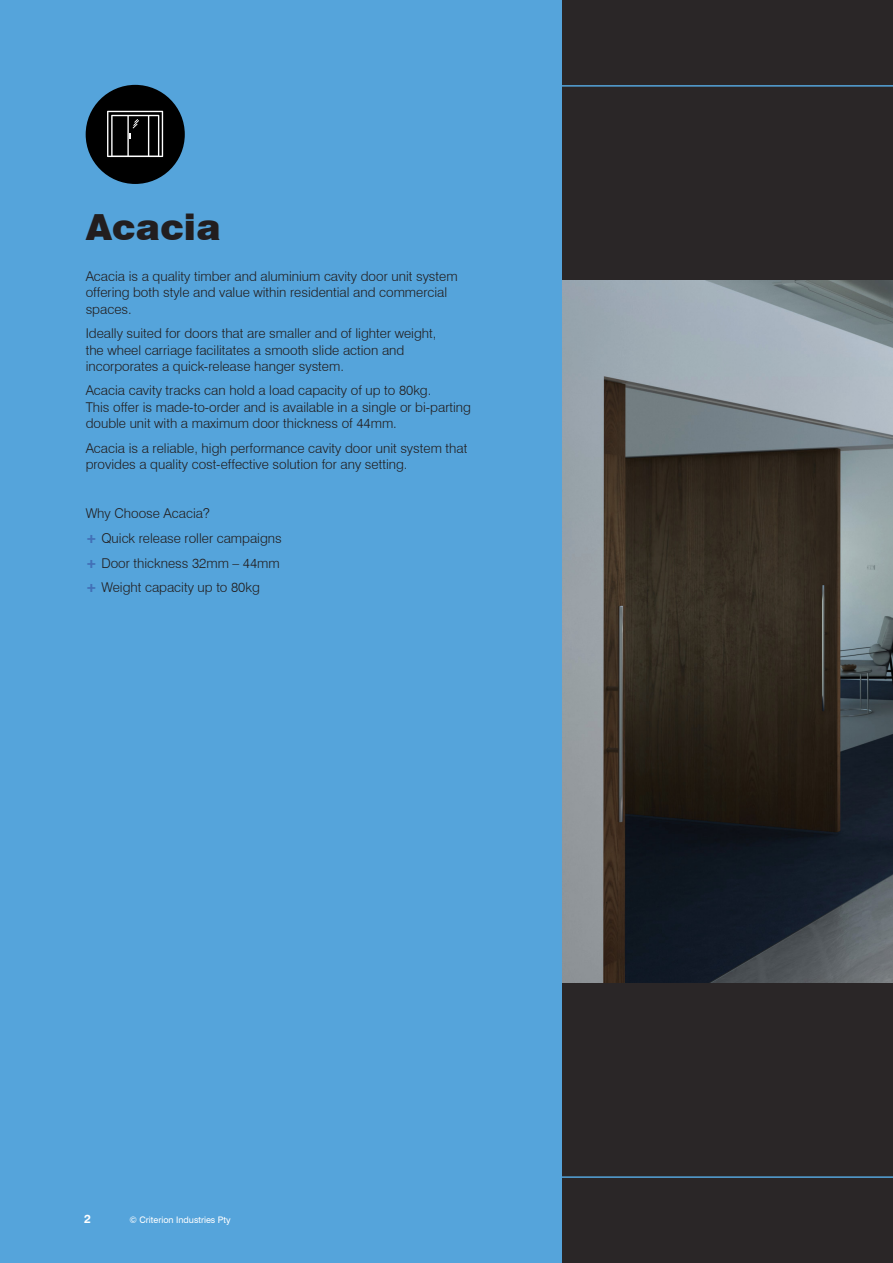
<style>
.page{position:relative;width:893px;height:1263px;background:#fff}
.page>*{position:absolute;margin:0;border:0;box-sizing:border-box;transform-origin:0 0}
.t1{font:900 36px "Swiss 721 BT";color:#221e1f}
.t2{font:300 13.5px/16.2px "Swiss 721 BT";color:#221e1f}
.t3{font:700 12px "Swiss 721 BT";color:#fff}
.t4{font:9px "Swiss 721 BT";color:#fff}
.s1{font-weight:900;color:#4270b7}
</style>
<div class="page">
<div style="left:507px;top:0;width:386px;height:1263px;background:#2a2627"></div>
<svg style="left:561px;top:85px;width:332px;height:1093px"></svg>
<img style="left:561px;top:281px;width:332px;height:701px">
<div style="left:0;top:0;width:561px;height:1263px;background:#55a4db"></div>
<div style="left:86px;top:85px;width:99px;height:99px;background:#000;border-radius:50%"></div>
<svg style="left:107px;top:111px;width:56px;height:46px"></svg>
<h1 class="t1" style="left:86px;top:205px;width:137px">Acacia</h1>
<p class="t2" style="left:86px;top:268px;width:373px">Acacia is a quality timber and aluminium cavity door unit system offering both style and value within residential and commercial spaces.</p>
<p class="t2" style="left:86px;top:325px;width:352px">Ideally suited for doors that are smaller and of lighter weight, the wheel carriage facilitates a smooth slide action and incorporates a quick-release hanger system.</p>
<p class="t2" style="left:86px;top:382px;width:387px">Acacia cavity tracks can hold a load capacity of up to 80kg.<br>This offer is made-to-order and is available in a single or bi-parting double unit with a maximum door thickness of 44mm.</p>
<p class="t2" style="left:86px;top:440px;width:383px">Acacia is a reliable, high performance cavity door unit system that provides a quality cost-effective solution for any setting.</p>
<p class="t2" style="left:86px;top:501px;width:198px;line-height:24.8px">Why Choose Acacia?<br><span class="s1">+</span> Quick release roller campaigns <span class="s1">+</span> Door thickness 32mm – 44mm <span class="s1">+</span> Weight capacity up to 80kg</p>
<p class="t3" style="left:84px;top:1212px;width:8px">2</p>
<p class="t4" style="left:130px;top:1215px;width:103px">© Criterion Industries Pty</p>
</div>
